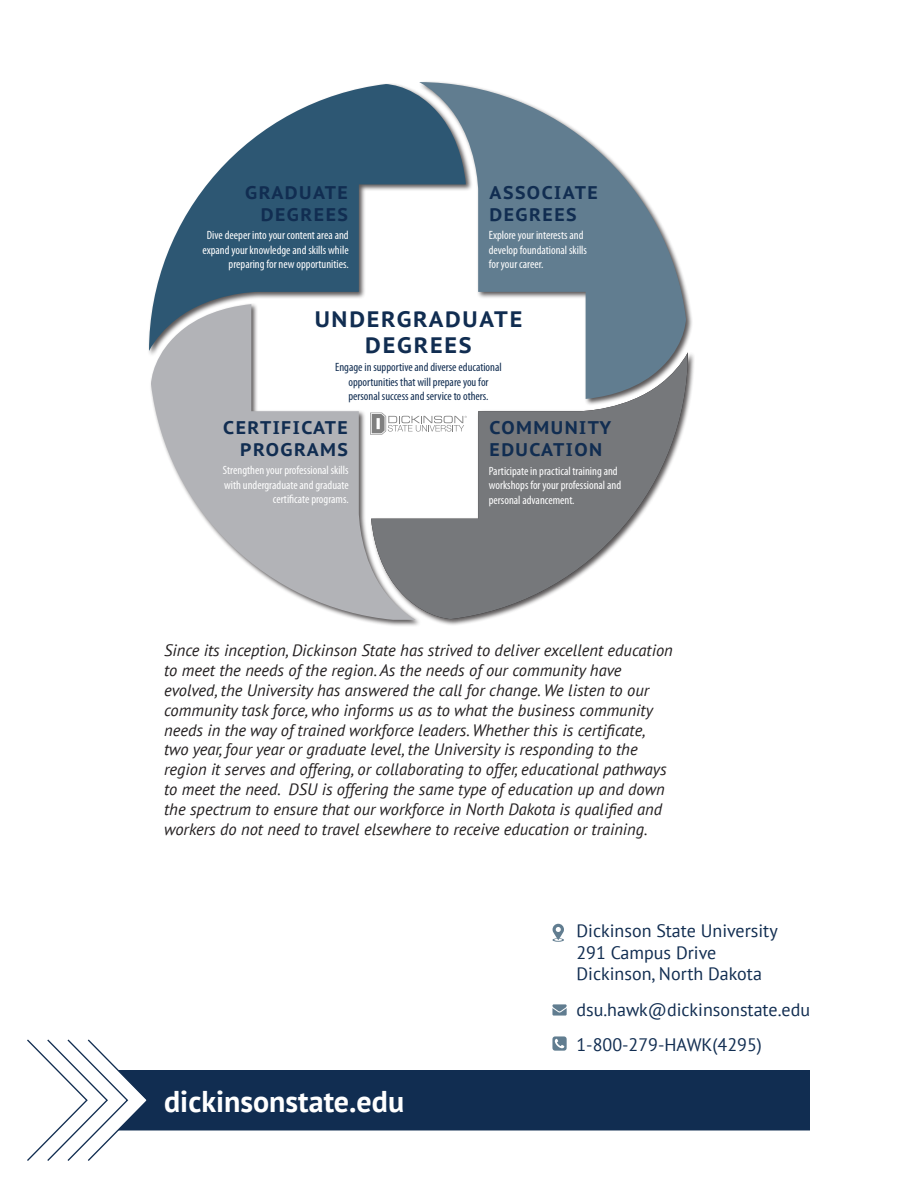
<style>
.page{position:relative;width:918px;height:1188px;background:#fff}
.page>*{position:absolute;margin:0;border:0;box-sizing:border-box;transform-origin:0 0}
.t1{font:700 30px "PT Sans";color:#fff}
.t2{font:700 22.35px "PT Sans Caption";letter-spacing:.08em;color:#112d51}
.t3{font:700 18.3px "PT Sans Caption";letter-spacing:.08em;color:#112d51}
.t4{font:18px/21.6px "PT Sans";color:#112d51}
.t5{font:italic 16.5px/19.8px "PT Sans";color:#231f20}
.t6{font:condensed 12px/14.4px "Myriad Pro";color:#fff}
.t7{font:condensed 12px/14.4px "Myriad Pro";color:#112d51;text-align:center}
</style>
<div class="page">
<div style="left:419px;top:80px;width:274px;height:326px;background:#231f20;opacity:.75"></div>
<svg style="left:419px;top:82px;width:267px;height:270px;fill:#617d90"></svg>
<div style="left:147px;top:83px;width:326px;height:274px;background:#231f20;opacity:.75"></div>
<svg style="left:149px;top:84px;width:317px;height:267px;fill:#2d5773"></svg>
<div style="left:150px;top:303px;width:272px;height:324px;background:#fff"></div>
<svg style="left:151px;top:304px;width:219px;height:316px;fill:#b2b3b7"></svg>
<div style="left:370px;top:352px;width:326px;height:275px;background:#231f20;opacity:.75"></div>
<svg style="left:371px;top:353px;width:317px;height:266px"></svg>
<svg style="left:370px;top:413px;width:97px;height:22px"></svg>
<svg style="left:552px;top:924px;width:12px;height:18px"></svg>
<svg style="left:552px;top:1004px;width:15px;height:12px"></svg>
<svg style="left:27px;top:1036px;width:783px;height:125px"></svg>
<p class="t3" style="left:245px;top:180px;width:104px">GRADUATE</p>
<p class="t3" style="left:261px;top:202px;width:89px">DEGREES</p>
<p class="t6" style="left:202px;top:228px;width:148px;text-align:right">Dive deeper into your content area and expand your knowledge and skills while preparing for new opportunities.</p>
<p class="t3" style="left:490px;top:180px;width:110px">ASSOCIATE</p>
<p class="t3" style="left:490px;top:202px;width:89px">DEGREES</p>
<p class="t6" style="left:489px;top:228px;width:100px">Explore your interests and develop foundational skills for your career.</p>
<p class="t2" style="left:315px;top:304px;width:209px">UNDERGRADUATE</p>
<p class="t2" style="left:365px;top:331px;width:108px">DEGREES</p>
<p class="t7" style="left:335px;top:360px;width:168px">Engage in supportive and diverse educational opportunities that will prepare you for personal success and service to others.</p>
<p class="t3" style="left:223px;top:415px;width:126px">CERTIFICATE</p>
<p class="t3" style="left:240px;top:437px;width:109px">PROGRAMS</p>
<p class="t6" style="left:223px;top:463px;width:127px;text-align:right">Strengthen your professional skills with undergraduate and graduate certificate programs.</p>
<p class="t3" style="left:490px;top:416px;width:123px">COMMUNITY</p>
<p class="t3" style="left:490px;top:438px;width:114px">EDUCATION</p>
<p class="t6" style="left:489px;top:464px;width:134px">Participate in practical training and workshops for your professional and personal advancement.</p>
<p class="t5" style="left:164px;top:640px;width:510px">Since its inception, Dickinson State has strived to deliver excellent education to meet the needs of the region. As the needs of our community have evolved, the University has answered the call for change. We listen to our community task force, who informs us as to what the business community needs in the way of trained workforce leaders. Whether this is certificate, two year, four year or graduate level, the University is responding to the region it serves and offering, or collaborating to offer, educational pathways to meet the need. DSU is offering the same type of education up and down the spectrum to ensure that our workforce in North Dakota is qualified and workers do not need to travel elsewhere to receive education or training.</p>
<p class="t1" style="left:164px;top:1081px;width:241px">dickinsonstate.edu</p>
<p class="t4" style="left:576px;top:920px;width:203px">Dickinson State University<br>291 Campus Drive<br>Dickinson, North Dakota</p>
<p class="t4" style="left:576px;top:998px;width:235px">dsu.hawk@dickinsonstate.edu</p>
<p class="t4" style="left:576px;top:1033px;width:187px">1-800-279-HAWK(4295)</p>
</div>
